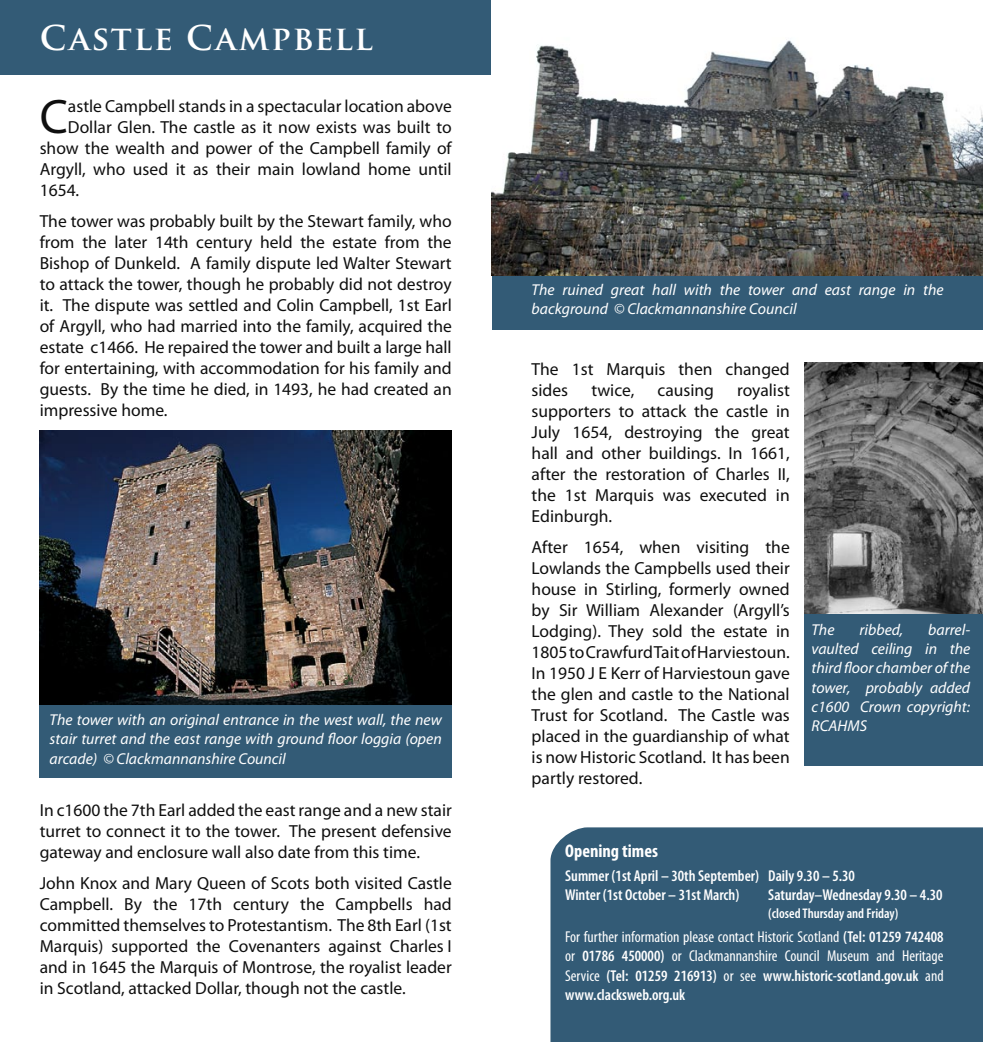
<style>
.page{position:relative;width:983px;height:1042px;background:#fff}
.page>*{position:absolute;margin:0;border:0;box-sizing:border-box;transform-origin:0 0}
.t1{font:48.65px "Myriad Pro";color:#0f0f0f}
.new_big_head{font:700 33.25px "Trajan Pro";letter-spacing:.05em;color:#fff}
.open_times{font:700 condensed 18.38px "Myriad Pro";color:#fff}
.t2{font:17.5px/21px "Myriad Pro";color:#0f0f0f;text-align:justify}
.t3{font:italic 15.75px/19.2px "Myriad Pro";color:#fff;text-align:justify}
.open_text{font:condensed 15.75px/19.2px "Myriad Pro";color:#fff;text-align:justify}
.open_days{font:600 condensed 15.75px "Myriad Pro";color:#fff}
.open_days-2{font:600 condensed 14px "Myriad Pro";color:#fff}
.s1{font-weight:600}
</style>
<div class="page">
<div style="left:40px;top:702px;width:411px;height:76px;background:#335b76"></div>
<div style="left:0;top:0;width:491px;height:74px;background:#335b76"></div>
<img style="left:40px;top:431px;width:411px;height:273px">
<img style="left:804px;top:362px;width:178px;height:252px">
<div style="left:804px;top:614px;width:178px;height:152px;background:#335b76"></div>
<div style="left:492px;top:265px;width:490px;height:65px;background:#335b76"></div>
<div style="left:550px;top:827px;width:432px;height:215px;background:#335b76"></div>
<img style="left:492px;top:40px;width:490px;height:235px">
<p class="new_big_head" style="left:40px;top:17px;width:334px">CASTLE CAMPBELL</p>
<p class="t1" style="left:40px;top:90px;width:30px">C</p>
<p class="t2" style="left:68px;top:96px;width:385px">astle Campbell stands in a spectacular location above</p>
<p class="t2" style="left:68px;top:117px;width:385px">Dollar Glen. The castle as it now exists was built to</p>
<p class="t2" style="left:40px;top:138px;width:413px">show the wealth and power of the Campbell family of</p>
<p class="t2" style="left:40px;top:159px;width:413px">Argyll, who used it as their main lowland home until</p>
<p class="t2" style="left:40px;top:180px;width:41px">1654.</p>
<p class="t2" style="left:40px;top:211px;width:413px">The tower was probably built by the Stewart family, who from the later 14th century held the estate from the Bishop of Dunkeld. A family dispute led Walter Stewart to attack the tower, though he probably did not destroy it. The dispute was settled and Colin Campbell, 1st Earl of Argyll, who had married into the family, acquired the estate c1466. He repaired the tower and built a large hall for entertaining, with accommodation for his family and guests. By the time he died, in 1493, he had created an impressive home.</p>
<p class="t3" style="left:50px;top:710px;width:393px">The tower with an original entrance in the west wall, the new stair turret and the east range with ground floor loggia (open arcade) © Clackmannanshire Council</p>
<p class="t2" style="left:40px;top:799px;width:413px">In c1600 the 7th Earl added the east range and a new stair turret to connect it to the tower. The present defensive gateway and enclosure wall also date from this time.</p>
<p class="t2" style="left:40px;top:872px;width:413px">John Knox and Mary Queen of Scots both visited Castle Campbell. By the 17th century the Campbells had committed themselves to Protestantism. The 8th Earl (1st Marquis) supported the Covenanters against Charles I and in 1645 the Marquis of Montrose, the royalist leader in Scotland, attacked Dollar, though not the castle.</p>
<p class="t3" style="left:531px;top:280px;width:413px">The ruined great hall with the tower and east range in the background © Clackmannanshire Council</p>
<p class="t2" style="left:531px;top:359px;width:259px">The 1st Marquis then changed sides</p>
<p class="t2" style="left:531px;top:380px;width:259px;text-indent:205px">royalist supporters to attack the castle in July 1654, destroying the great hall and other buildings. In 1661, after the restoration of Charles II, the 1st Marquis was executed in Edinburgh.</p>
<p class="t2" style="left:531px;top:537px;width:260px">After 1654, when visiting the Lowlands the Campbells used their house in Stirling, formerly owned by Sir William Alexander (Argyll’s Lodging). They sold the estate in 1805 to Crawfurd Tait of Harviestoun.<br>In 1950 J E Kerr of Harviestoun gave the glen and castle to the National Trust for Scotland. The Castle was placed in the guardianship of what is now Historic Scotland. It has been partly restored.</p>
<p class="t2" style="left:591px;top:380px;width:44px">twice,</p>
<p class="t2" style="left:657px;top:380px;width:58px">causing</p>
<p class="t3" style="left:811px;top:620px;width:160px;text-indent:117px">barrel&shy;vaulted ceiling in the third floor chamber of the tower, probably added c1600 Crown copyright:<br>RCAHMS</p>
<p class="t3" style="left:811px;top:620px;width:25px">The</p>
<p class="t3" style="left:859px;top:620px;width:45px">ribbed,</p>
<p class="open_times" style="left:565px;top:840px;width:94px">Opening times</p>
<p class="open_days" style="left:565px;top:867px;width:291px">Summer (1st April – 30th September) Daily 9.30 – 5.30</p>
<p class="open_days" style="left:565px;top:886px;width:176px">Winter (1st October – 31st March)</p>
<p class="open_days" style="left:768px;top:886px;width:176px">Saturday–Wednesday 9.30 – 4.30</p>
<p class="open_days-2" style="left:768px;top:905px;width:131px">(closed Thursday and Friday)</p>
<p class="open_text" style="left:565px;top:927px;width:380px">For further information please contact Historic Scotland <span class="s1">(Tel: 01259 742408 </span>or <span class="s1">01786 450000)</span> or Clackmannanshire Council Museum and Heritage Service <span class="s1">(Tel: 01259 216913)</span> or see <span class="s1">www.historic-scotland.gov.uk</span> and <span class="s1">www.clacksweb.org.uk</span></p>
</div>
